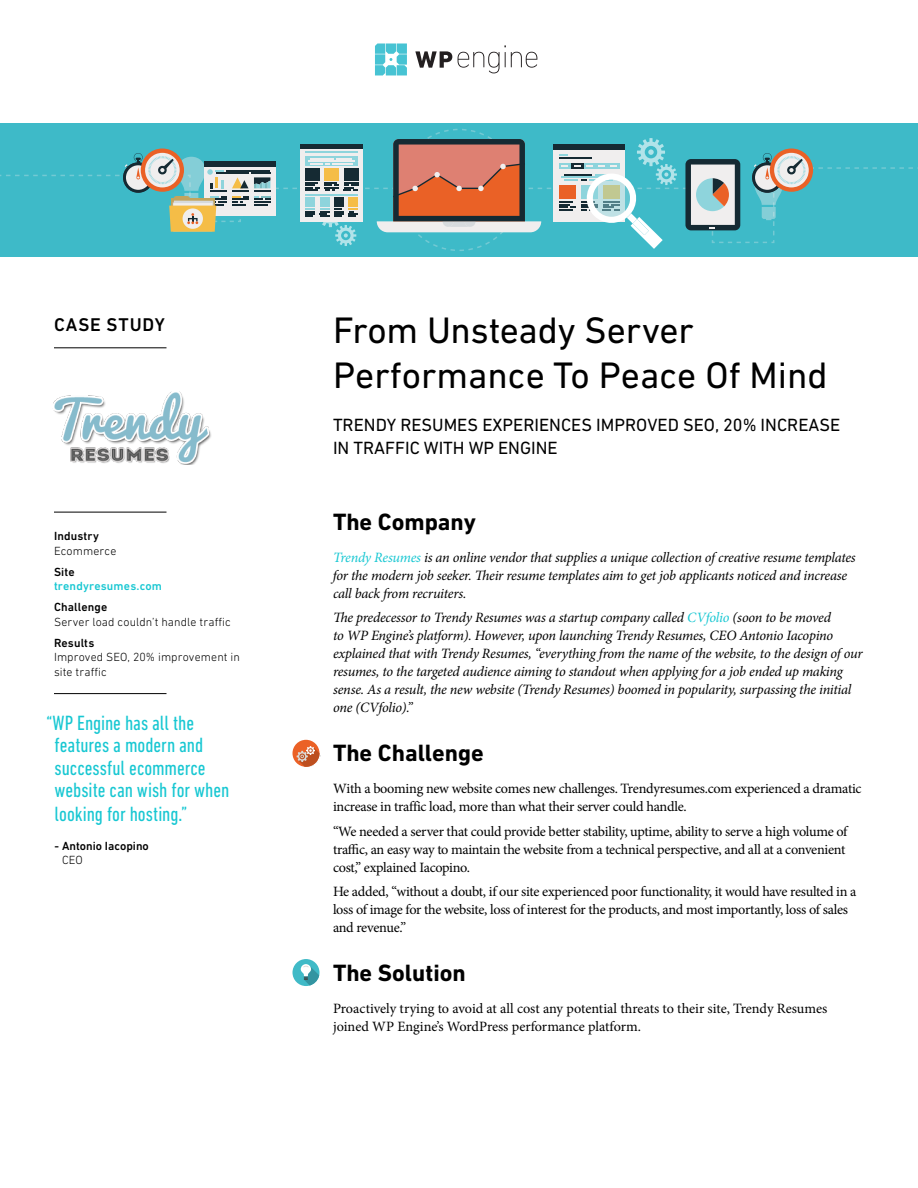
<style>
.page{position:relative;width:918px;height:1188px;background:#fff}
.page>*{position:absolute;margin:0;border:0;box-sizing:border-box;transform-origin:0 0}
.Document_Subtitle{font:37.5px/45px "DIN Next LT Pro";color:#000}
.Document_Subtitle-2{font:700 24px "DIN Next LT Pro";color:#000}
.Pull_Quote{font:condensed 21px/22.8px "DIN Next LT Pro";color:#17c7d2}
.t1{font:500 18.75px "DIN Next LT Pro";letter-spacing:.05em;color:#000}
.Document_Subtitle-3{font:18px/22.5px "DIN Next LT Pro";color:#000}
.Document_Subtitle-4{font:14.25px/18px "Minion Pro";letter-spacing:-.02em;color:#000}
.Document_Subtitle-5{font:italic 14.25px/18px "Minion Pro";letter-spacing:-.02em;color:#000}
.Quick_Facts{font:300 12px/14.4px "DIN Next LT Pro";letter-spacing:.01em;color:#000}
.Quick_Facts_Bold{font:500 12px "DIN Next LT Pro";letter-spacing:.01em;color:#000}
.Quick_Facts-2{font:500 12px/14.4px "DIN Next LT Pro";letter-spacing:.015em;color:#17c7d2}
.Pull_Quote_Attributi{font:500 12px/14.5px "DIN Next LT Pro";color:#000}
.s1{color:#000}
.s2{font-weight:300}
.s3{color:#17c7d2}
</style>
<div class="page">
<div style="left:0;top:123px;width:918px;height:134px;background:#3ebac8"></div>
<svg style="left:0;top:138px;width:918px;height:111px"></svg>
<hr style="left:54px;top:348px;width:112px;height:1px;background:#000">
<svg style="left:375px;top:43px;width:32px;height:32px"></svg>
<svg style="left:415px;top:51px;width:37px;height:17px"></svg>
<svg style="left:458px;top:45px;width:80px;height:28px"></svg>
<hr style="left:54px;top:512px;width:112px;height:1px;background:#000">
<hr style="left:54px;top:693px;width:112px;height:1px;background:#000">
<svg style="left:292px;top:740px;width:28px;height:27px"></svg>
<img style="left:53px;top:391px;width:158px;height:73px">
<svg style="left:293px;top:959px;width:27px;height:27px"></svg>
<h3 class="t1" style="left:54px;top:314px;width:112px">CASE STUDY</h3>
<p class="Quick_Facts_Bold" style="left:54px;top:529px;width:47px">Industry</p>
<p class="Quick_Facts" style="left:54px;top:543px;width:64px">Ecommerce</p>
<p class="Quick_Facts-2" style="left:54px;top:565px;width:110px"><span class="s1">Site </span>trendyresumes.com</p>
<p class="Quick_Facts_Bold" style="left:54px;top:600px;width:55px">Challenge</p>
<p class="Quick_Facts" style="left:54px;top:614px;width:178px">Server load couldn’t handle traffic</p>
<p class="Quick_Facts_Bold" style="left:54px;top:636px;width:42px">Results</p>
<p class="Quick_Facts" style="left:54px;top:650px;width:187px">Improved SEO, 20% improvement in site traffic</p>
<p class="Pull_Quote" style="left:55px;top:711px;width:176px;text-indent:-8px">“WP Engine has all the features a modern and successful ecommerce website can wish for when looking for hosting.”</p>
<p class="Pull_Quote_Attributi" style="left:62px;top:838px;width:88px;text-indent:-7px">- Antonio Iacopino<br><span class="s2">CEO</span></p>
<p class="Document_Subtitle" style="left:333px;top:308px;width:496px">From Unsteady Server<br>Performance To Peace Of Mind</p>
<p class="Document_Subtitle-3" style="left:333px;top:414px;width:509px">TRENDY RESUMES EXPERIENCES IMPROVED SEO, 20% INCREASE<br>IN TRAFFIC WITH WP ENGINE</p>
<p class="Document_Subtitle-2" style="left:333px;top:508px;width:145px">The Company</p>
<p class="Document_Subtitle-5" style="left:333px;top:548px;width:524px"><span class="s3">Trendy Resumes</span> is an online vendor that supplies a unique collection of creative resume templates for the modern job seeker. Their resume templates aim to get job applicants noticed and increase call back from recruiters.</p>
<p class="Document_Subtitle-5" style="left:333px;top:609px;width:531px">The predecessor to Trendy Resumes was a startup company called <span class="s3">CVfolio</span> (soon to be moved<br>to WP Engine’s platform). However, upon launching Trendy Resumes, CEO Antonio Iacopino explained that with Trendy Resumes, “everything from the name of the website, to the design of our resumes, to the targeted audience aiming to standout when applying for a job ended up making sense. As a result, the new website (Trendy Resumes) boomed in popularity, surpassing the initial one (CVfolio).”</p>
<p class="Document_Subtitle-2" style="left:333px;top:739px;width:152px">The Challenge</p>
<p class="Document_Subtitle-4" style="left:333px;top:779px;width:530px">With a booming new website comes new challenges. Trendyresumes.com experienced a dramatic increase in traffic load, more than what their server could handle.</p>
<p class="Document_Subtitle-4" style="left:333px;top:822px;width:516px">“We needed a server that could provide better stability, uptime, ability to serve a high volume of traffic, an easy way to maintain the website from a technical perspective, and all at a convenient cost,” explained Iacopino.</p>
<p class="Document_Subtitle-4" style="left:333px;top:883px;width:525px">He added, “without a doubt, if our site experienced poor functionality, it would have resulted in a loss of image for the website, loss of interest for the products, and most importantly, loss of sales and revenue.”</p>
<p class="Document_Subtitle-2" style="left:333px;top:959px;width:134px">The Solution</p>
<p class="Document_Subtitle-4" style="left:333px;top:999px;width:496px">Proactively trying to avoid at all cost any potential threats to their site, Trendy Resumes joined WP Engine’s WordPress performance platform.</p>
</div>
